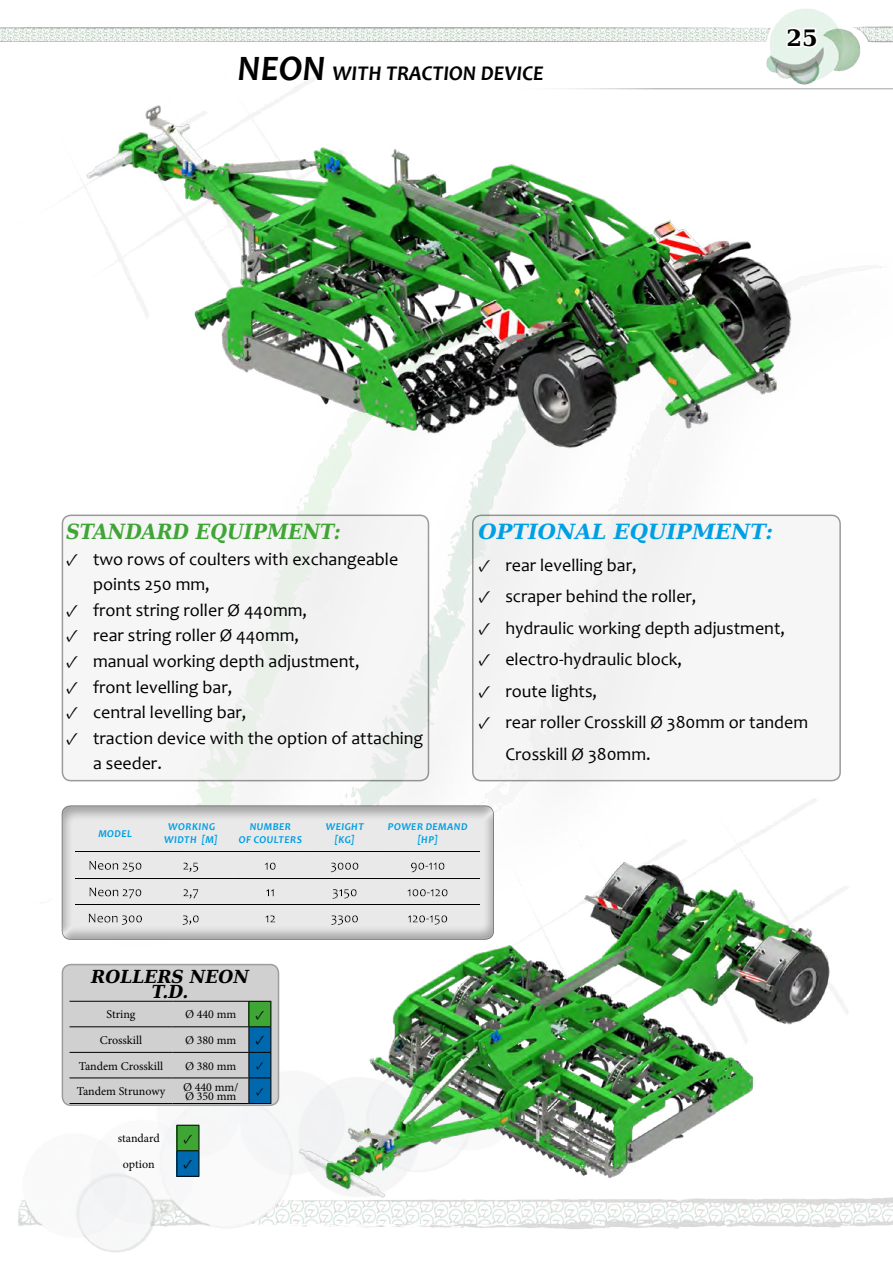
<style>
.page{position:relative;width:893px;height:1263px;background:#fff}
.page>*{position:absolute;margin:0;border:0;box-sizing:border-box;transform-origin:0 0}
.t1{font:700 22.5px "DejaVu Serif";color:#000}
.t2{font:italic 700 21px "Candara";color:#000}
.t3{font:italic 700 21px "DejaVu Serif";color:#3fa535;scale:.91 1}
.t4{font:italic 700 21px "DejaVu Serif";color:#009fe3}
.t5{font:18px/25.5px "Candara";color:#000}
.t6{font:italic 700 18px/15px "DejaVu Serif";color:#000;text-align:center;scale:.95 1}
.t7{font:13.2px "Minion Pro";color:#000}
.t8{font:12px/9px "Minion Pro";color:#000}
.t9{font:10.95px "Minion Pro";color:#000}
.t10{font:italic 700 10.5px/12.6px "Candara";letter-spacing:.04em;color:#009fe3;text-align:center}
.s1{font-size:36px}
.s2{font-family:"Minion Pro"}
</style>
<div class="page">
<img style="left:0;top:9px;width:893px;height:1244px">
<svg style="left:779px;top:25px;width:41px;height:25px"></svg>
<hr style="left:500px;top:88px;width:393px;height:1px;background:#aeaeae">
<div style="left:473px;top:515px;width:367px;height:266px;background:#f5f5f5;border-radius:9px"></div>
<div style="left:472px;top:514px;width:369px;height:267px;border:2px solid #000;border-radius:9px"></div>
<div style="left:62px;top:515px;width:366px;height:266px;background:linear-gradient(to right,#f6f6f6,#f1f2f1);border-radius:9px"></div>
<div style="left:62px;top:514px;width:367px;height:267px;border:2px solid #000;border-radius:9px"></div>
<div style="left:49px;top:796px;width:458px;height:144px;background:#000;opacity:.3"></div>
<div style="left:62px;top:964px;width:216px;height:141px;background:#d0d0d0;border-radius:9px"></div>
<hr style="left:70px;top:1001px;width:103px;height:1px;background:#000">
<hr style="left:173px;top:1001px;width:76px;height:1px;background:#000">
<hr style="left:70px;top:1026px;width:103px;height:1px;background:#000">
<hr style="left:173px;top:1026px;width:76px;height:1px;background:#000">
<hr style="left:70px;top:1052px;width:103px;height:1px;background:#000">
<hr style="left:173px;top:1052px;width:76px;height:1px;background:#000">
<hr style="left:70px;top:1077px;width:103px;height:1px;background:#000">
<hr style="left:173px;top:1077px;width:76px;height:1px;background:#000">
<div style="left:62px;top:964px;width:217px;height:142px;border:2px solid #9d9d9c;border-radius:9px"></div>
<svg style="left:177px;top:1125px;width:23px;height:52px"></svg>
<img style="left:62px;top:89px;width:736px;height:400px">
<img style="left:208px;top:832px;width:651px;height:403px">
<p class="t2" style="left:238px;top:60px;width:308px"><span class="s1">NEON</span> WITH TRACTION DEVICE</p>
<p class="t1" style="left:786px;top:20px;width:33px">25</p>
<p class="t3" style="left:66px;top:515px;width:303px">STANDARD EQUIPMENT:</p>
<p class="t5" style="left:93px;top:546px;width:307px;text-indent:-27px"><span class="s2">✓</span> two rows of coulters with exchangeable points 250 mm,</p>
<p class="t5" style="left:66px;top:597px;width:243px"><span class="s2">✓</span> front string roller Ø 440mm,</p>
<p class="t5" style="left:66px;top:623px;width:235px"><span class="s2">✓</span> rear string roller Ø 440mm,</p>
<p class="t5" style="left:66px;top:648px;width:295px"><span class="s2">✓</span> manual working depth adjustment,</p>
<p class="t5" style="left:66px;top:674px;width:168px"><span class="s2">✓</span> front levelling bar,</p>
<p class="t5" style="left:66px;top:699px;width:182px"><span class="s2">✓</span> central levelling bar,</p>
<p class="t5" style="left:93px;top:725px;width:332px;text-indent:-27px"><span class="s2">✓</span> traction device with the option of attaching a seeder.</p>
<p class="t4" style="left:478px;top:515px;width:296px">OPTIONAL EQUIPMENT:</p>
<p class="t5" style="left:478px;top:552px;width:160px"><span class="s2">✓</span> rear levelling bar,</p>
<p class="t5" style="left:478px;top:584px;width:220px"><span class="s2">✓</span> scraper behind the roller,</p>
<p class="t5" style="left:478px;top:615px;width:308px"><span class="s2">✓</span> hydraulic working depth adjustment,</p>
<p class="t5" style="left:478px;top:647px;width:205px"><span class="s2">✓</span> electro-hydraulic block,</p>
<p class="t5" style="left:478px;top:678px;width:120px"><span class="s2">✓</span> route lights,</p>
<p class="t5" style="left:505px;top:707px;width:304px;line-height:31.5px;text-indent:-27px"><span class="s2">✓</span> rear roller Crosskill Ø 380mm or tandem<br>Crosskill Ø 380mm.</p>
<p class="t10" style="left:98px;top:827px;width:35px">MODEL</p>
<p class="t10" style="left:164px;top:821px;width:55px">WORKING<br>WIDTH [M]</p>
<p class="t10" style="left:239px;top:821px;width:65px">NUMBER<br>OF COULTERS</p>
<p class="t10" style="left:326px;top:821px;width:40px">WEIGHT [KG]</p>
<p class="t10" style="left:388px;top:821px;width:81px">POWER DEMAND [HP]</p>
<p class="t6" style="left:91px;top:969px;width:168px">ROLLERS NEON<br>T.D.</p>
<p class="t8" style="left:106px;top:1010px;width:31px">String</p>
<p class="t8" style="left:185px;top:1010px;width:53px">Ø 440 mm</p>
<p class="t7" style="left:255px;top:1006px;width:11px">✓</p>
<p class="t8" style="left:100px;top:1036px;width:44px">Crosskill</p>
<p class="t8" style="left:185px;top:1036px;width:53px">Ø 380 mm</p>
<p class="t7" style="left:255px;top:1031px;width:11px">✓</p>
<p class="t8" style="left:79px;top:1061px;width:86px">Tandem Crosskill</p>
<p class="t8" style="left:185px;top:1061px;width:53px">Ø 380 mm</p>
<p class="t9" style="left:256px;top:1058px;width:9px">✓</p>
<p class="t8" style="left:77px;top:1087px;width:90px">Tandem Strunowy</p>
<p class="t8" style="left:183px;top:1082px;width:57px">Ø 440 mm/<br>Ø 350 mm</p>
<p class="t9" style="left:256px;top:1084px;width:9px">✓</p>
<p class="t8" style="left:118px;top:1134px;width:43px">standard</p>
<p class="t7" style="left:183px;top:1130px;width:11px">✓</p>
<p class="t8" style="left:123px;top:1159px;width:33px">option</p>
<p class="t7" style="left:183px;top:1155px;width:11px">✓</p>
</div>
